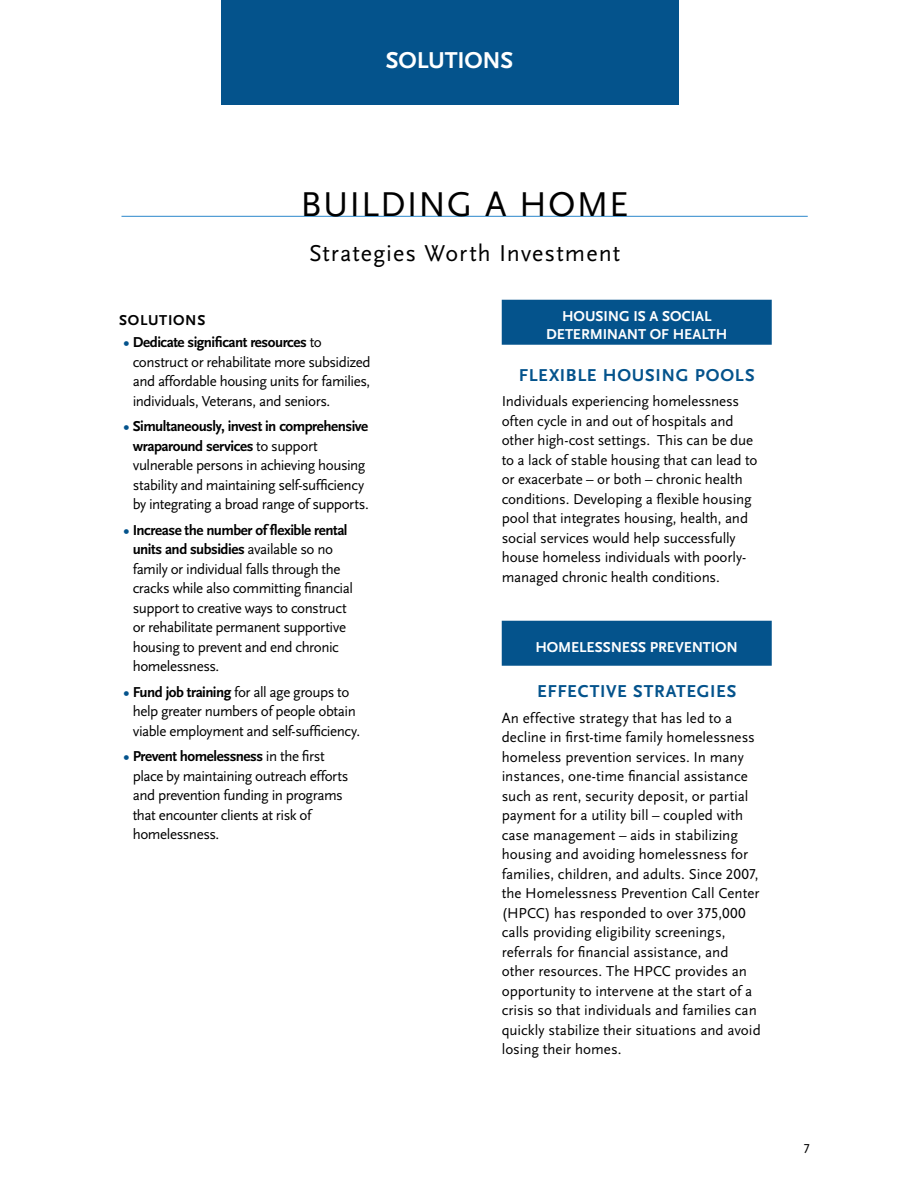
<style>
.page{position:relative;width:918px;height:1188px;background:#fff}
.page>*{position:absolute;margin:0;border:0;box-sizing:border-box;transform-origin:0 0}
.t1{font:36px "Scala Sans LF";letter-spacing:.035em;color:#000}
.t2{font:24px "Scala Sans LF";letter-spacing:.04em;color:#000}
.t3{font:700 24px "Scala Sans LF";letter-spacing:-.01em;color:#fff}
.t4{font:700 18px "Scala Sans LF";letter-spacing:.035em;color:#04538c}
.t5{font:15px/19.5px "Scala Sans LF";letter-spacing:-.01em;color:#000}
.t6{font:15px/19.5px "Scala Sans LF";letter-spacing:-.03em;color:#000}
.t7{font:700 15px/18px "Scala Sans LF";letter-spacing:-.005em;color:#fff;text-align:center}
.t8{font:700 15px "Scala Sans LF";letter-spacing:.045em;color:#000}
.t9{font:13.5px "Scala Sans LF Caps";color:#000}
.s1{font-weight:700;color:#04538c}
.s2{font-weight:700}
</style>
<div class="page">
<hr style="left:122px;top:216px;width:686px;height:1px;background:#4495d1">
<div style="left:502px;top:300px;width:270px;height:45px;background:#04538c"></div>
<div style="left:502px;top:621px;width:270px;height:45px;background:#04538c"></div>
<div style="left:221px;top:0;width:458px;height:105px;background:#04538c"></div>
<h2 class="t3" style="left:386px;top:48px;width:129px">SOLUTIONS</h2>
<h1 class="t1" style="left:301px;top:185px;width:330px">BUILDING A HOME</h1>
<h2 class="t2" style="left:309px;top:240px;width:313px">Strategies Worth Investment</h2>
<p class="t8" style="left:119px;top:312px;width:88px">SOLUTIONS</p>
<p class="t6" style="left:133px;top:333px;width:239px;text-indent:-9px"><span class="s1">•</span> <span class="s2">Dedicate significant resources</span> to construct or rehabilitate more subsidized and affordable housing units for families, individuals, Veterans, and seniors.</p>
<p class="t6" style="left:133px;top:417px;width:238px;text-indent:-9px"><span class="s1">•</span> <span class="s2">Simultaneously, invest in comprehensive wraparound services</span> to support vulnerable persons in achieving housing stability and maintaining self-sufficiency by integrating a broad range of supports.</p>
<p class="t6" style="left:133px;top:521px;width:222px;text-indent:-9px"><span class="s1">•</span> <span class="s2">Increase the number of flexible rental units and subsidies</span> available so no family or individual falls through the cracks while also committing financial support to creative ways to construct or rehabilitate permanent supportive housing to prevent and end chronic homelessness.</p>
<p class="t6" style="left:133px;top:683px;width:229px;text-indent:-9px"><span class="s1">•</span> <span class="s2">Fund job training</span> for all age groups to help greater numbers of people obtain viable employment and self-sufficiency.</p>
<p class="t6" style="left:133px;top:747px;width:217px;text-indent:-9px"><span class="s1">•</span> <span class="s2">Prevent homelessness</span> in the first place by maintaining outreach efforts and prevention funding in programs that encounter clients at risk of homelessness.</p>
<p class="t7" style="left:546px;top:307px;width:183px">HOUSING IS A SOCIAL<br>DETERMINANT OF HEALTH</p>
<p class="t4" style="left:519px;top:365px;width:237px">FLEXIBLE HOUSING POOLS</p>
<p class="t5" style="left:502px;top:392px;width:257px">Individuals experiencing homelessness often cycle in and out of hospitals and other high-cost settings. This can be due to a lack of stable housing that can lead to or exacerbate – or both – chronic health conditions. Developing a flexible housing pool that integrates housing, health, and social services would help successfully house homeless individuals with poorly&shy;managed chronic health conditions.</p>
<p class="t7" style="left:535px;top:639px;width:204px">HOMELESSNESS PREVENTION</p>
<p class="t4" style="left:537px;top:682px;width:201px">EFFECTIVE STRATEGIES</p>
<p class="t5" style="left:502px;top:708px;width:261px">An effective strategy that has led to a decline in first-time family homelessness homeless prevention services. In many instances, one-time financial assistance such as rent, security deposit, or partial payment for a utility bill – coupled with case management – aids in stabilizing housing and avoiding homelessness for families, children, and adults. Since 2007, the Homelessness Prevention Call Center (HPCC) has responded to over 375,000 calls providing eligibility screenings, referrals for financial assistance, and other resources. The HPCC provides an opportunity to intervene at the start of a crisis so that individuals and families can quickly stabilize their situations and avoid losing their homes.</p>
<p class="t9" style="left:803px;top:1141px;width:8px">7</p>
</div>
